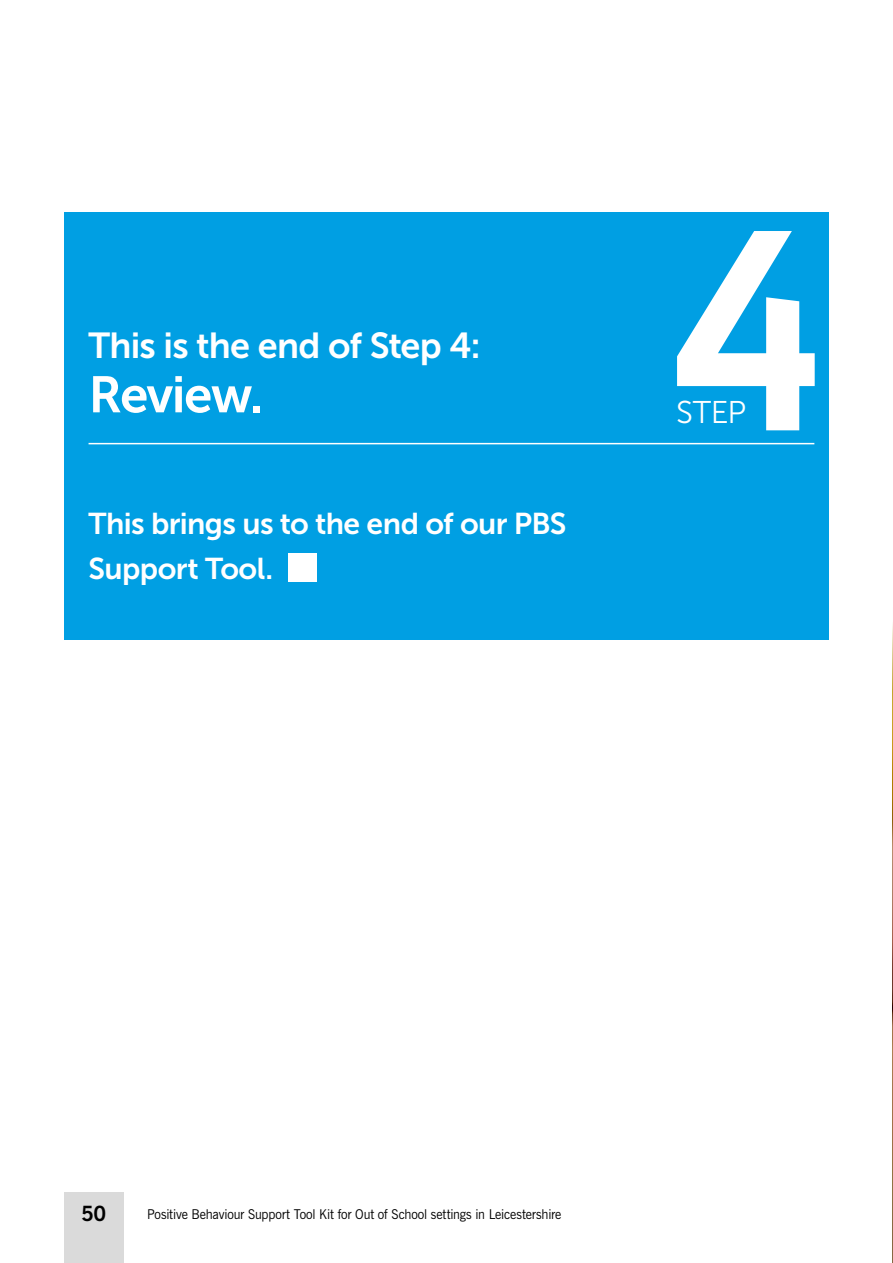
<style>
.page{position:relative;width:893px;height:1263px;background:#fff}
.page>*{position:absolute;margin:0;border:0;box-sizing:border-box;transform-origin:0 0}
.t1{font:700 285.6px "Aaux Next";color:#fff}
.t2{font:51px "Museo Sans 700";letter-spacing:-.03em;color:#fff}
.t3{font:36px "Museo Sans 700";letter-spacing:-.025em;color:#fff}
.t4{font:31.35px "Museo Sans 300";color:#fff}
.t5{font:30px/45px "Museo Sans 700";letter-spacing:-.02em;color:#fff}
.t6{font:700 21px "News Gothic BT";color:#000}
.t7{font:13.5px "News Gothic BT";letter-spacing:-.01em;color:#000;scale:.95 1}
</style>
<div class="page">
<div style="left:64px;top:1192px;width:59px;height:71px;background:#dadada"></div>
<div style="left:64px;top:213px;width:764px;height:427px;background:#009fe3"></div>
<hr style="left:89px;top:443px;width:725px;height:1px;background:#fff">
<div style="left:288px;top:553px;width:29px;height:28px;background:#fff"></div>
<img style="left:892px;top:624px;width:1px;height:639px">
<p class="t3" style="left:89px;top:326px;width:394px">This is the end of Step 4:</p>
<p class="t2" style="left:89px;top:366px;width:176px">Review.</p>
<p class="t5" style="left:89px;top:501px;width:480px">This brings us to the end of our PBS<br>Support Tool.</p>
<h1 class="t1" style="left:668px;top:129px;width:160px">4</h1>
<p class="t4" style="left:676px;top:395px;width:72px">STEP</p>
<p class="t6" style="left:81px;top:1201px;width:26px">50</p>
<p class="t7" style="left:147px;top:1205px;width:438px">Positive Behaviour Support Tool Kit for Out of School settings in Leicestershire</p>
</div>
